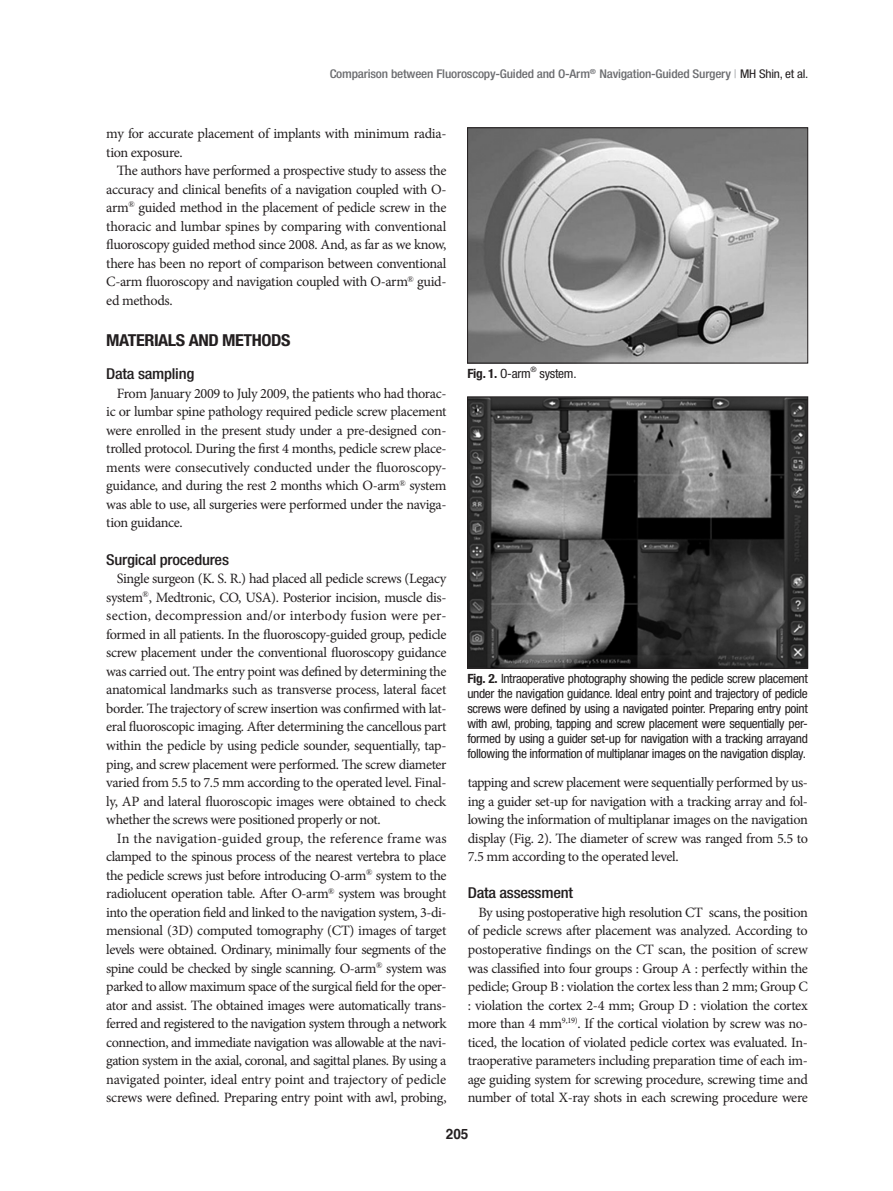
<style>
.page{position:relative;width:893px;height:1191px;background:#fff}
.page>*{position:absolute;margin:0;border:0;box-sizing:border-box;transform-origin:0 0}
.중제_JKNS{font:700 condensed 16.5px "Helvetica Neue LT Std";letter-spacing:-.025em;color:#231f20;scale:1.1 1}
.소제목_JKNS{font:500 condensed 15px "Helvetica Neue LT Std";letter-spacing:-.015em;color:#231f20;scale:1.1 1}
.본문_JKNS{font:14.25px/18.6px "Minion Pro";letter-spacing:-.025em;color:#231f20;text-align:justify}
.t1{font:700 14.25px "Helvetica";color:#231f20;scale:.95 1}
.사진설명_JKNS{font:condensed 12.75px/15px "Helvetica Neue LT Std";letter-spacing:-.025em;color:#231f20;text-align:justify;scale:1.05 1}
.사진설명_JKNS-2{font:700 condensed 12.75px "Helvetica Neue LT Std";color:#231f20;scale:1.05 1}
.런닝_JKNS{font:500 condensed 12px "Helvetica Neue LT Std";letter-spacing:-.015em;color:#6c6d70;scale:1.1 1}
.사진설명_JKNS-3{font:condensed 7.5px "Helvetica Neue LT Std";color:#231f20;scale:1.05 1}
.s1{color:#bcbdc0}
.s2{font-weight:400;color:#231f20}
.s3{font-weight:400}
.s4{font-weight:700}
</style>
<div class="page">
<img style="left:469px;top:130px;width:337px;height:231px">
<div style="left:467px;top:128px;width:341px;height:235px;border:1px solid #231f20"></div>
<img style="left:469px;top:398px;width:337px;height:268px">
<div style="left:467px;top:396px;width:341px;height:272px;border:1px solid #231f20"></div>
<p class="런닝_JKNS" style="left:330px;top:67px;width:437px">Comparison between Fluoroscopy-Guided and O-Arm<sup>®</sup> Navigation-Guided Surgery <span class="s1">|</span> <span class="s2">MH Shin, et al.</span></p>
<p class="본문_JKNS" style="left:106px;top:124px;width:342px">my for accurate placement of implants with minimum radia&shy;tion exposure.</p>
<p class="본문_JKNS" style="left:106px;top:161px;width:342px;text-indent:11px">The authors have performed a prospective study to assess the accuracy and clinical benefits of a navigation coupled with O&shy;arm<sup>®</sup> guided method in the placement of pedicle screw in the thoracic and lumbar spines by comparing with conventional fluoroscopy guided method since 2008. And, as far as we know, there has been no report of comparison between conventional C-arm fluoroscopy and navigation coupled with O-arm<sup>®</sup> guid&shy;ed methods.</p>
<p class="중제_JKNS" style="left:106px;top:330px;width:169px">MATERIALS AND METHODS</p>
<p class="소제목_JKNS" style="left:106px;top:365px;width:82px">Data sampling</p>
<p class="본문_JKNS" style="left:106px;top:384px;width:342px;text-indent:11px">From January 2009 to July 2009, the patients who had thorac&shy;ic or lumbar spine pathology required pedicle screw placement were enrolled in the present study under a pre-designed con&shy;trolled protocol. During the first 4 months, pedicle screw place&shy;ments were consecutively conducted under the fluoroscopy&shy;guidance, and during the rest 2 months which O-arm<sup>®</sup> system was able to use, all surgeries were performed under the naviga&shy;tion guidance.</p>
<p class="소제목_JKNS" style="left:106px;top:550px;width:113px">Surgical procedures</p>
<p class="본문_JKNS" style="left:106px;top:569px;width:342px;text-indent:11px">Single surgeon (K. S. R.) had placed all pedicle screws (Legacy system<sup>®</sup>, Medtronic, CO, USA). Posterior incision, muscle dis&shy;section, decompression and/or interbody fusion were per&shy;formed in all patients. In the fluoroscopy-guided group, pedicle screw placement under the conventional fluoroscopy guidance was carried out. The entry point was defined by determining the anatomical landmarks such as transverse process, lateral facet border. The trajectory of screw insertion was confirmed with lat&shy;eral fluoroscopic imaging. After determining the cancellous part within the pedicle by using pedicle sounder, sequentially, tap&shy;ping, and screw placement were performed. The screw diameter varied from 5.5 to 7.5 mm according to the operated level. Final&shy;ly, AP and lateral fluoroscopic images were obtained to check whether the screws were positioned properly or not.</p>
<p class="본문_JKNS" style="left:106px;top:829px;width:342px;text-indent:11px">In the navigation-guided group, the reference frame was clamped to the spinous process of the nearest vertebra to place the pedicle screws just before introducing O-arm<sup>®</sup> system to the radiolucent operation table. After O-arm<sup>®</sup> system was brought into the operation field and linked to the navigation system, 3-di&shy;mensional (3D) computed tomography (CT) images of target levels were obtained. Ordinary, minimally four segments of the spine could be checked by single scanning. O-arm<sup>®</sup> system was parked to allow maximum space of the surgical field for the oper&shy;ator and assist. The obtained images were automatically trans&shy;ferred and registered to the navigation system through a network connection, and immediate navigation was allowable at the navi&shy;gation system in the axial, coronal, and sagittal planes. By using a navigated pointer, ideal entry point and trajectory of pedicle screws were defined. Preparing entry point with awl, probing,</p>
<p class="사진설명_JKNS-2" style="left:467px;top:366px;width:62px">Fig. 1. <span class="s3">O-arm</span></p>
<p class="사진설명_JKNS-3" style="left:530px;top:365px;width:7px">®</p>
<p class="사진설명_JKNS" style="left:540px;top:366px;width:37px">system.</p>
<p class="사진설명_JKNS" style="left:467px;top:671px;width:326px"><span class="s4">Fig. 2.</span> Intraoperative photography showing the pedicle screw placement under the navigation guidance. Ideal entry point and trajectory of pedicle screws were defined by using a navigated pointer. Preparing entry point with awl, probing, tapping and screw placement were sequentially per&shy;formed by using a guider set-up for navigation with a tracking arrayand following the information of multiplanar images on the navigation display.</p>
<p class="본문_JKNS" style="left:468px;top:773px;width:342px">tapping and screw placement were sequentially performed by us&shy;ing a guider set-up for navigation with a tracking array and fol&shy;lowing the information of multiplanar images on the navigation display (Fig. 2). The diameter of screw was ranged from 5.5 to 7.5 mm according to the operated level.</p>
<p class="소제목_JKNS" style="left:468px;top:884px;width:97px">Data assessment</p>
<p class="본문_JKNS" style="left:468px;top:903px;width:342px;text-indent:11px">By using postoperative high resolution CT scans, the position of pedicle screws after placement was analyzed. According to postoperative findings on the CT scan, the position of screw was classified into four groups : Group A : perfectly within the pedicle; Group B : violation the cortex less than 2 mm; Group C : violation the cortex 2-4 mm; Group D : violation the cortex more than 4 mm<sup>9,19)</sup>. If the cortical violation by screw was no&shy;ticed, the location of violated pedicle cortex was evaluated. In&shy;traoperative parameters including preparation time of each im&shy;age guiding system for screwing procedure, screwing time and number of total X-ray shots in each screwing procedure were</p>
<p class="t1" style="left:446px;top:1123px;width:25px">205</p>
</div>
